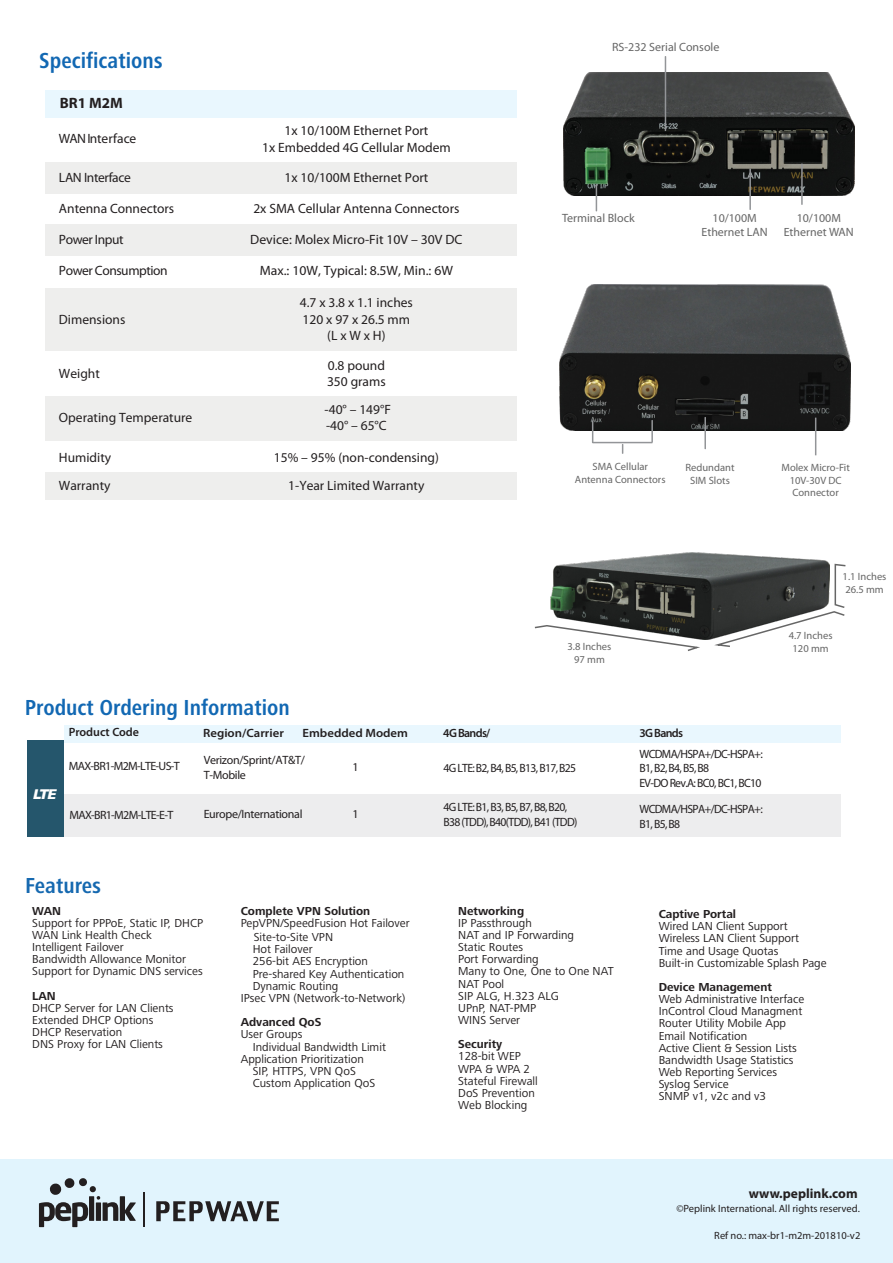
<style>
.page{position:relative;width:893px;height:1263px;background:#fff}
.page>*{position:absolute;margin:0;border:0;box-sizing:border-box;transform-origin:0 0}
.t1{font:700 condensed 22.5px "Frutiger Next LT";color:#1268b3}
.t2{font:700 condensed 22.5px "Frutiger Next LT";color:#1669b0}
.t3{font:700 15px "Myriad Pro";color:#231f20}
.t4{font:italic 800 14.55px "Frutiger Next LT";color:#fff}
.t5{font:13.5px/16.2px "Myriad Pro";color:#231f20;text-align:center}
.t6{font:13.5px "Myriad Pro";letter-spacing:-.03em;color:#231f20}
.t7{font:700 13.5px "Myriad Pro";color:#231f20}
.t8{font:13.5px "Myriad Pro";letter-spacing:-.025em;color:#231f20}
.t9{font:12px/12.1px "Frutiger Next LT";color:#231f20}
.t10{font:12px/14.4px "Myriad Pro";letter-spacing:-.055em;color:#231f20}
.t11{font:700 12px "Frutiger Next LT";color:#231f20}
.t12{font:12px/14.4px "Myriad Pro";letter-spacing:-.025em;color:#231f20}
.t13{font:12px "Myriad Pro";color:#666}
.t14{font:600 12px "Myriad Pro";color:#231f20;scale:1.06 1}
.t15{font:600 12px "Myriad Pro";color:#231f20}
.t16{font:11.85px/14.4px "Myriad Pro";color:#666;text-align:center}
.t17{font:10.5px/12.8px "Myriad Pro";color:#666;text-align:center}
.t18{font:10.5px "Myriad Pro";color:#231f20}
.s1{font-size:12px}
</style>
<div class="page">
<img style="left:560px;top:285px;width:291px;height:146px">
<img style="left:564px;top:73px;width:291px;height:123px">
<svg style="left:596px;top:184px;width:1px;height:28px"></svg>
<svg style="left:801px;top:163px;width:2px;height:42px"></svg>
<svg style="left:749px;top:168px;width:2px;height:42px"></svg>
<svg style="left:665px;top:56px;width:1px;height:75px"></svg>
<div style="left:45px;top:287px;width:471px;height:65px;background:#eeeeed"></div>
<div style="left:45px;top:396px;width:471px;height:44px;background:#eeeeed"></div>
<div style="left:45px;top:162px;width:471px;height:31px;background:#eeeeed"></div>
<div style="left:45px;top:90px;width:471px;height:27px;background:#e9f7fe"></div>
<div style="left:45px;top:472px;width:471px;height:28px;background:#eeeeed"></div>
<div style="left:45px;top:224px;width:471px;height:32px;background:#eeeeed"></div>
<div style="left:64px;top:725px;width:776px;height:17px;background:#e9f7fe"></div>
<svg style="left:592px;top:420px;width:1px;height:23px"></svg>
<hr style="left:593px;top:442px;width:59px;height:1px;background:#939598">
<hr style="left:815px;top:418px;width:1px;height:37px;background:#939598">
<svg style="left:651px;top:420px;width:2px;height:23px"></svg>
<svg style="left:704px;top:417px;width:2px;height:32px"></svg>
<div style="left:64px;top:794px;width:776px;height:43px;background:#ededee"></div>
<div style="left:0;top:1159px;width:893px;height:104px;background:#e1f4fd"></div>
<svg style="left:39px;top:1178px;width:97px;height:49px"></svg>
<svg style="left:156px;top:1201px;width:123px;height:20px"></svg>
<hr style="left:143px;top:1192px;width:1px;height:35px;background:#231f20">
<div style="left:27px;top:740px;width:36px;height:97px;background:#25566c"></div>
<img style="left:550px;top:553px;width:279px;height:86px">
<svg style="left:710px;top:563px;width:136px;height:84px"></svg>
<svg style="left:534px;top:624px;width:169px;height:27px"></svg>
<h1 class="t1" style="left:39px;top:48px;width:125px">Specifications</h1>
<p class="t3" style="left:60px;top:95px;width:64px">BR1 M2M</p>
<p class="t5" style="left:59px;top:131px;width:79px">WAN Interface</p>
<p class="t5" style="left:262px;top:123px;width:190px">1x 10/100M Ethernet Port<br>1x Embedded 4G Cellular Modem</p>
<p class="t8" style="left:59px;top:170px;width:73px">LAN Interface</p>
<p class="t5" style="left:284px;top:169px;width:145px">1x 10/100M Ethernet Port</p>
<p class="t5" style="left:59px;top:200px;width:117px">Antenna Connectors</p>
<p class="t6" style="left:59px;top:232px;width:66px">Power Input</p>
<p class="t5" style="left:253px;top:200px;width:208px">2x SMA Cellular Antenna Connectors</p>
<p class="t5" style="left:250px;top:231px;width:214px">Device: Molex Micro-Fit 10V – 30V DC</p>
<p class="t6" style="left:59px;top:263px;width:110px">Power Consumption</p>
<p class="t5" style="left:260px;top:263px;width:195px">Max.: 10W, Typical: 8.5W, Min.: 6W</p>
<p class="t5" style="left:59px;top:311px;width:68px">Dimensions</p>
<p class="t5" style="left:59px;top:365px;width:42px">Weight</p>
<p class="t5" style="left:59px;top:410px;width:135px">Operating Temperature</p>
<p class="t5" style="left:300px;top:295px;width:115px">4.7 x 3.8 x 1.1 inches<br>120 x 97 x 26.5 mm (L x W x H)</p>
<p class="t5" style="left:327px;top:357px;width:60px;text-align:left">0.8 pound<br>350 grams</p>
<p class="t5" style="left:325px;top:402px;width:68px;text-align:left">-40° – 149°F -40° – 65°C</p>
<p class="t5" style="left:59px;top:449px;width:54px">Humidity</p>
<p class="t5" style="left:274px;top:449px;width:166px">15% – 95% (non-condensing)</p>
<p class="t5" style="left:59px;top:478px;width:53px">Warranty</p>
<p class="t5" style="left:288px;top:478px;width:138px">1-Year Limited Warranty</p>
<p class="t13" style="left:612px;top:41px;width:109px">RS-232 Serial Console</p>
<p class="t13" style="left:562px;top:211px;width:74px">Terminal Block</p>
<p class="t16" style="left:701px;top:211px;width:68px">10/100M<br>Ethernet <span class="s1">LAN</span></p>
<p class="t16" style="left:784px;top:211px;width:72px">10/100M<br>Ethernet <span class="s1">WAN</span></p>
<p class="t17" style="left:575px;top:460px;width:92px">SMA Cellular<br>Antenna Connectors</p>
<p class="t17" style="left:685px;top:461px;width:51px">Redundant<br>SIM Slots</p>
<p class="t17" style="left:781px;top:461px;width:70px">Molex Micro-Fit<br>10V-30V DC<br>Connector</p>
<p class="t17" style="left:843px;top:570px;width:45px;text-align:left">1.1 Inches<br>26.5 mm</p>
<p class="t17" style="left:789px;top:629px;width:45px">4.7 Inches</p>
<p class="t17" style="left:568px;top:640px;width:45px">3.8 Inches</p>
<p class="t17" style="left:792px;top:642px;width:38px">120 mm</p>
<p class="t17" style="left:574px;top:653px;width:32px">97 mm</p>
<h1 class="t1" style="left:25px;top:694px;width:266px">Product Ordering Information</h1>
<p class="t15" style="left:69px;top:724px;width:72px">Product Code</p>
<p class="t14" style="left:203px;top:725px;width:78px">Region/Carrier</p>
<p class="t14" style="left:303px;top:725px;width:101px">Embedded Modem</p>
<p class="t15" style="left:443px;top:725px;width:48px">4G Bands/</p>
<p class="t15" style="left:639px;top:725px;width:45px">3G Bands</p>
<p class="t4" style="left:34px;top:786px;width:25px">LTE</p>
<p class="t10" style="left:640px;top:747px;width:125px">WCDMA/HSPA+/DC-HSPA+:<br>B1, B2, B4, B5, B8<br>EV-DO Rev.A: BC0, BC1, BC10</p>
<p class="t12" style="left:204px;top:753px;width:103px">Verizon/Sprint/AT&amp;T/<br>T-Mobile</p>
<p class="t10" style="left:69px;top:759px;width:113px">MAX-BR1-M2M-LTE-US-T</p>
<p class="t10" style="left:353px;top:760px;width:8px">1</p>
<p class="t10" style="left:443px;top:761px;width:134px">4G LTE: B2, B4, B5, B13, B17, B25</p>
<p class="t10" style="left:353px;top:807px;width:8px">1</p>
<p class="t10" style="left:443px;top:800px;width:136px">4G LTE: B1, B3, B5, B7, B8, B20,<br>B38 (TDD), B40(TDD), B41 (TDD)</p>
<p class="t10" style="left:69px;top:808px;width:105px">MAX-BR1-M2M-LTE-E-T</p>
<p class="t10" style="left:640px;top:802px;width:125px">WCDMA/HSPA+/DC-HSPA+:<br>B1, B5, B8</p>
<p class="t12" style="left:204px;top:807px;width:100px">Europe/International</p>
<h1 class="t2" style="left:25px;top:873px;width:77px">Features</h1>
<p class="t11" style="left:32px;top:904px;width:30px">WAN</p>
<p class="t9" style="left:32px;top:917px;width:172px">Support for PPPoE, Static IP, DHCP<br>WAN Link Health Check<br>Intelligent Failover<br>Bandwidth Allowance Monitor<br>Support for Dynamic DNS services</p>
<p class="t11" style="left:32px;top:989px;width:25px">LAN</p>
<p class="t9" style="left:32px;top:1002px;width:143px">DHCP Server for LAN Clients<br>Extended DHCP Options<br>DHCP Reservation<br>DNS Proxy for LAN Clients</p>
<p class="t11" style="left:241px;top:904px;width:131px">Complete VPN Solution</p>
<p class="t9" style="left:254px;top:917px;width:157px;line-height:13.6px;text-indent:-13px">PepVPN/SpeedFusion Hot Failover<br>Site-to-Site VPN</p>
<p class="t9" style="left:253px;top:943px;width:61px">Hot Failover</p>
<p class="t9" style="left:253px;top:955px;width:117px">256-bit AES Encryption</p>
<p class="t9" style="left:253px;top:967px;width:153px">Pre-shared Key Authentication</p>
<p class="t9" style="left:253px;top:980px;width:87px">Dynamic Routing</p>
<p class="t9" style="left:241px;top:992px;width:166px">IPsec VPN (Network-to-Network)</p>
<p class="t11" style="left:241px;top:1015px;width:82px">Advanced QoS</p>
<p class="t9" style="left:241px;top:1028px;width:63px">User Groups</p>
<p class="t9" style="left:253px;top:1040px;width:135px">Individual Bandwidth Limit</p>
<p class="t9" style="left:241px;top:1053px;width:125px">Application Prioritization</p>
<p class="t9" style="left:253px;top:1065px;width:105px">SIP, HTTPS, VPN QoS</p>
<p class="t9" style="left:253px;top:1077px;width:124px">Custom Application QoS</p>
<p class="t11" style="left:458px;top:904px;width:67px">Networking</p>
<p class="t9" style="left:458px;top:917px;width:157px">IP Passthrough<br>NAT and IP Forwarding<br>Static Routes<br>Port Forwarding<br>Many to One, One to One NAT<br>NAT Pool<br>SIP ALG, H.323 ALG<br>UPnP, NAT-PMP<br>WINS Server</p>
<p class="t11" style="left:458px;top:1037px;width:46px">Security</p>
<p class="t9" style="left:458px;top:1050px;width:81px">128-bit WEP<br>WPA &amp; WPA 2<br>Stateful Firewall<br>DoS Prevention<br>Web Blocking</p>
<p class="t11" style="left:659px;top:907px;width:79px">Captive Portal</p>
<p class="t9" style="left:659px;top:920px;width:170px">Wired LAN Client Support<br>Wireless LAN Client Support<br>Time and Usage Quotas<br>Built-in Customizable Splash Page</p>
<p class="t11" style="left:659px;top:980px;width:115px">Device Management</p>
<p class="t9" style="left:659px;top:993px;width:147px">Web Administrative Interface<br>InControl Cloud Managment<br>Router Utility Mobile App<br>Email Notification<br>Active Client &amp; Session Lists<br>Bandwidth Usage Statistics<br>Web Reporting Services<br>Syslog Service<br>SNMP v1, v2c and v3</p>
<p class="t7" style="left:749px;top:1186px;width:110px">www.peplink.com</p>
<p class="t18" style="left:676px;top:1202px;width:185px">©Peplink International. All rights reserved.</p>
<p class="t18" style="left:714px;top:1229px;width:148px">Ref no.: max-br1-m2m-201810-v2</p>
</div>
